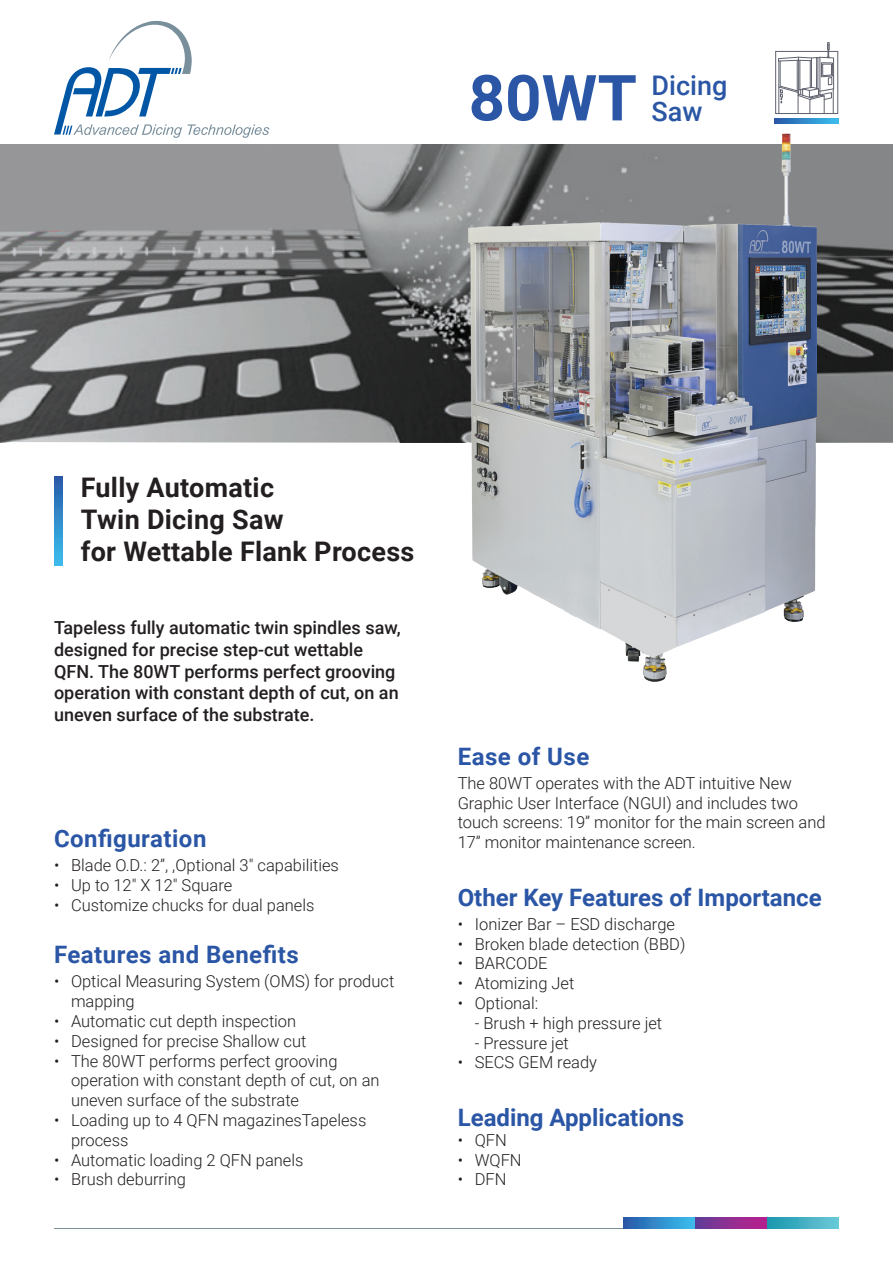
<style>
.page{position:relative;width:893px;height:1263px;background:#fff}
.page>*{position:absolute;margin:0;border:0;box-sizing:border-box;transform-origin:0 0}
.t1{font:700 63.6px "Roboto";color:#2a56a5}
.t2{font:700 27px/32.4px "Roboto";letter-spacing:.01em;color:#231f20}
.t3{font:500 27px/25.5px "Roboto";color:#2a56a5}
.t4{font:700 24px "Roboto";color:#2a56a5}
.t5{font:700 24px "Roboto";letter-spacing:.02em;color:#2a56a5}
.t6{font:500 18px/21.6px "Roboto";color:#231f20}
.t7{font:300 16.5px/19.8px "Roboto";color:#231f20}
</style>
<div class="page">
<img style="left:0;top:144px;width:893px;height:298px">
<svg style="left:54px;top:21px;width:215px;height:117px"></svg>
<svg style="left:54px;top:476px;width:9px;height:90px"></svg>
<svg style="left:775px;top:42px;width:63px;height:72px"></svg>
<svg style="left:775px;top:119px;width:64px;height:4px"></svg>
<img style="left:469px;top:134px;width:348px;height:548px">
<hr style="left:54px;top:1228px;width:785px;height:1px;background:#798f9c">
<svg style="left:624px;top:1217px;width:71px;height:12px"></svg>
<svg style="left:695px;top:1217px;width:72px;height:12px"></svg>
<svg style="left:767px;top:1217px;width:72px;height:12px"></svg>
<h1 class="t1" style="left:469px;top:53px;width:170px">80WT</h1>
<h2 class="t3" style="left:652px;top:72px;width:77px">Dicing<br>Saw</h2>
<h2 class="t2" style="left:81px;top:470px;width:335px">Fully Automatic<br>Twin Dicing Saw<br>for Wettable Flank Process</h2>
<p class="t6" style="left:54px;top:616px;width:348px">Tapeless fully automatic twin spindles saw, designed for precise step-cut wettable QFN. The 80WT performs perfect grooving operation with constant depth of cut, on an uneven surface of the substrate.</p>
<h3 class="t5" style="left:54px;top:821px;width:154px">Configuration</h3>
<p class="t7" style="left:54px;top:854px;width:286px">• Blade O.D.: 2”, ,Optional 3" capabilities</p>
<p class="t7" style="left:54px;top:874px;width:180px">• Up to 12" X 12" Square</p>
<p class="t7" style="left:54px;top:894px;width:262px">• Customize chucks for dual panels</p>
<h3 class="t5" style="left:54px;top:938px;width:246px">Features and Benefits</h3>
<p class="t7" style="left:71px;top:971px;width:325px;text-indent:-17px">• Optical Measuring System (OMS) for product mapping</p>
<p class="t7" style="left:54px;top:1011px;width:244px">• Automatic cut depth inspection</p>
<p class="t7" style="left:54px;top:1030px;width:254px">• Designed for precise Shallow cut</p>
<p class="t7" style="left:71px;top:1050px;width:310px;text-indent:-17px">• The 80WT performs perfect grooving operation with constant depth of cut, on an uneven surface of the substrate</p>
<p class="t7" style="left:71px;top:1110px;width:297px;text-indent:-17px">• Loading up to 4 QFN magazinesTapeless process</p>
<p class="t7" style="left:54px;top:1149px;width:251px">• Automatic loading 2 QFN panels</p>
<p class="t7" style="left:54px;top:1169px;width:134px">• Brush deburring</p>
<h3 class="t5" style="left:458px;top:739px;width:133px">Ease of Use</h3>
<p class="t7" style="left:458px;top:772px;width:369px">The 80WT operates with the ADT intuitive New Graphic User Interface (NGUI) and includes two touch screens: 19” monitor for the main screen and 17” monitor maintenance screen.</p>
<h3 class="t4" style="left:458px;top:880px;width:365px">Other Key Features of Importance</h3>
<p class="t7" style="left:458px;top:913px;width:219px">• Ionizer Bar – ESD discharge</p>
<p class="t7" style="left:458px;top:933px;width:229px">• Broken blade detection (BBD)</p>
<p class="t7" style="left:458px;top:953px;width:91px">• BARCODE</p>
<p class="t7" style="left:458px;top:973px;width:118px">• Atomizing Jet</p>
<p class="t7" style="left:458px;top:993px;width:82px">• Optional:</p>
<p class="t7" style="left:475px;top:1012px;width:189px">- Brush + high pressure jet</p>
<p class="t7" style="left:475px;top:1032px;width:96px">- Pressure jet</p>
<p class="t7" style="left:458px;top:1052px;width:141px">• SECS GEM ready</p>
<h3 class="t4" style="left:458px;top:1101px;width:228px">Leading Applications</h3>
<p class="t7" style="left:458px;top:1129px;width:51px">• QFN</p>
<p class="t7" style="left:458px;top:1149px;width:65px">• WQFN</p>
<p class="t7" style="left:458px;top:1169px;width:50px">• DFN</p>
</div>
